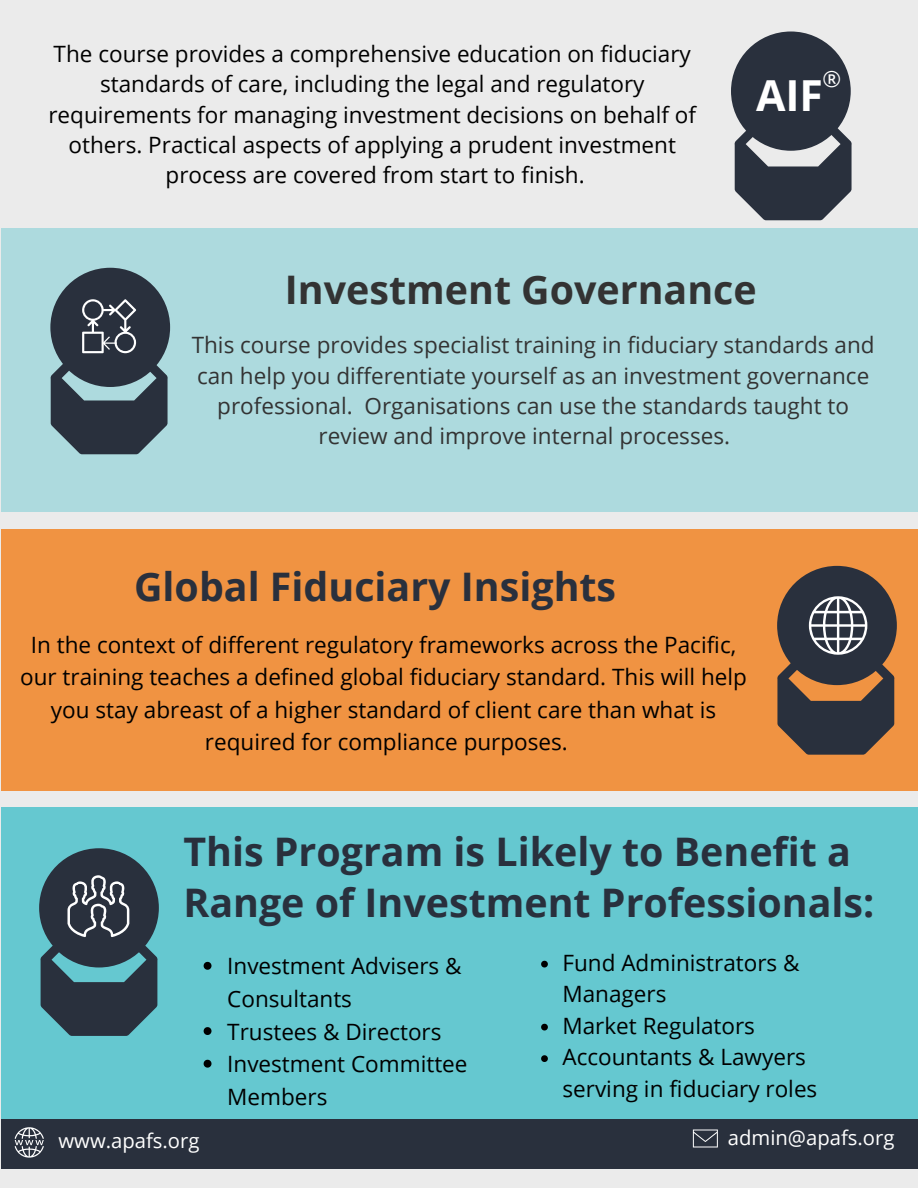
<style>
.page{position:relative;width:918px;height:1188px;background:#ebebeb}
.page>*{position:absolute;margin:0;border:0;box-sizing:border-box;transform-origin:0 0}
.t1{font:700 42.75px "Open Sans";color:#fff}
.t2{font:700 39.3px/50.7px "Open Sans";color:#29303d}
.t3{font:700 39.3px "Open Sans";color:#333}
.t4{font:22.5px/32.7px "Open Sans";color:#000;text-align:center}
.t5{font:22.5px "Open Sans";color:#333}
.t6{font:22.5px "Open Sans";color:#fff}
.t7{font:20.25px "Open Sans";color:#fff}
</style>
<div class="page">
<div style="left:1px;top:807px;width:917px;height:312px;background:#65c8d0"></div>
<div style="left:1px;top:228px;width:917px;height:284px;background:#addade"></div>
<div style="left:1px;top:530px;width:917px;height:261px;background:#f09342"></div>
<svg style="left:204px;top:962px;width:8px;height:8px"></svg>
<svg style="left:204px;top:1027px;width:8px;height:8px"></svg>
<svg style="left:204px;top:1060px;width:8px;height:8px"></svg>
<div style="left:777px;top:566px;width:120px;height:119px;background:#29303d;border-radius:50%"></div>
<div style="left:39px;top:848px;width:120px;height:119px;background:#29303d;border-radius:50%"></div>
<svg style="left:777px;top:596px;width:117px;height:159px"></svg>
<svg style="left:40px;top:875px;width:118px;height:161px"></svg>
<svg style="left:541px;top:961px;width:7px;height:7px"></svg>
<svg style="left:541px;top:1024px;width:7px;height:6px"></svg>
<svg style="left:541px;top:1055px;width:7px;height:7px"></svg>
<div style="left:1px;top:1119px;width:917px;height:50px;background:#29303d"></div>
<svg style="left:15px;top:1127px;width:29px;height:31px"></svg>
<svg style="left:693px;top:1130px;width:25px;height:18px"></svg>
<div style="left:50px;top:268px;width:120px;height:119px;background:#29303d;border-radius:50%"></div>
<svg style="left:735px;top:114px;width:117px;height:106px"></svg>
<div style="left:731px;top:31px;width:120px;height:120px;background:#29303d;border-radius:50%"></div>
<svg style="left:51px;top:299px;width:117px;height:155px"></svg>
<p class="t4" style="left:48px;top:38px;width:649px;line-height:30.3px">The course provides a comprehensive education on fiduciary standards of care, including the legal and regulatory requirements for managing investment decisions on behalf of others. Practical aspects of applying a prudent investment process are covered from start to finish.</p>
<p class="t6" style="left:822px;top:63px;width:20px">®</p>
<h1 class="t1" style="left:756px;top:66px;width:69px">AIF</h1>
<h2 class="t3" style="left:285px;top:262px;width:473px">Investment Governance</h2>
<p class="t5" style="left:192px;top:330px;width:684px">This course provides specialist training in fiduciary standards and</p>
<p class="t5" style="left:197px;top:360px;width:674px">can help you differentiate yourself as an investment governance</p>
<p class="t5" style="left:217px;top:390px;width:633px">professional. Organisations can use the standards taught to</p>
<p class="t5" style="left:319px;top:421px;width:413px">review and improve internal processes.</p>
<h2 class="t2" style="left:134px;top:560px;width:484px">Global Fiduciary Insights</h2>
<p class="t4" style="left:20px;top:627px;width:728px">In the context of different regulatory frameworks across the Pacific, our training teaches a defined global fiduciary standard. This will help you stay abreast of a higher standard of client care than what is required for compliance purposes.</p>
<h2 class="t2" style="left:183px;top:826px;width:693px">This Program is Likely to Benefit a<br>Range of Investment Professionals:</h2>
<p class="t4" style="left:227px;top:949px;width:242px;text-align:left">Investment Advisers &amp;<br>Consultants<br>Trustees &amp; Directors<br>Investment Committee<br>Members</p>
<p class="t4" style="left:562px;top:946px;width:256px;line-height:31.5px;text-align:left">Fund Administrators &amp;<br>Managers<br>Market Regulators<br>Accountants &amp; Lawyers serving in fiduciary roles</p>
<p class="t7" style="left:58px;top:1126px;width:143px">www.apafs.org</p>
<p class="t7" style="left:728px;top:1124px;width:168px">admin@apafs.org</p>
</div>
